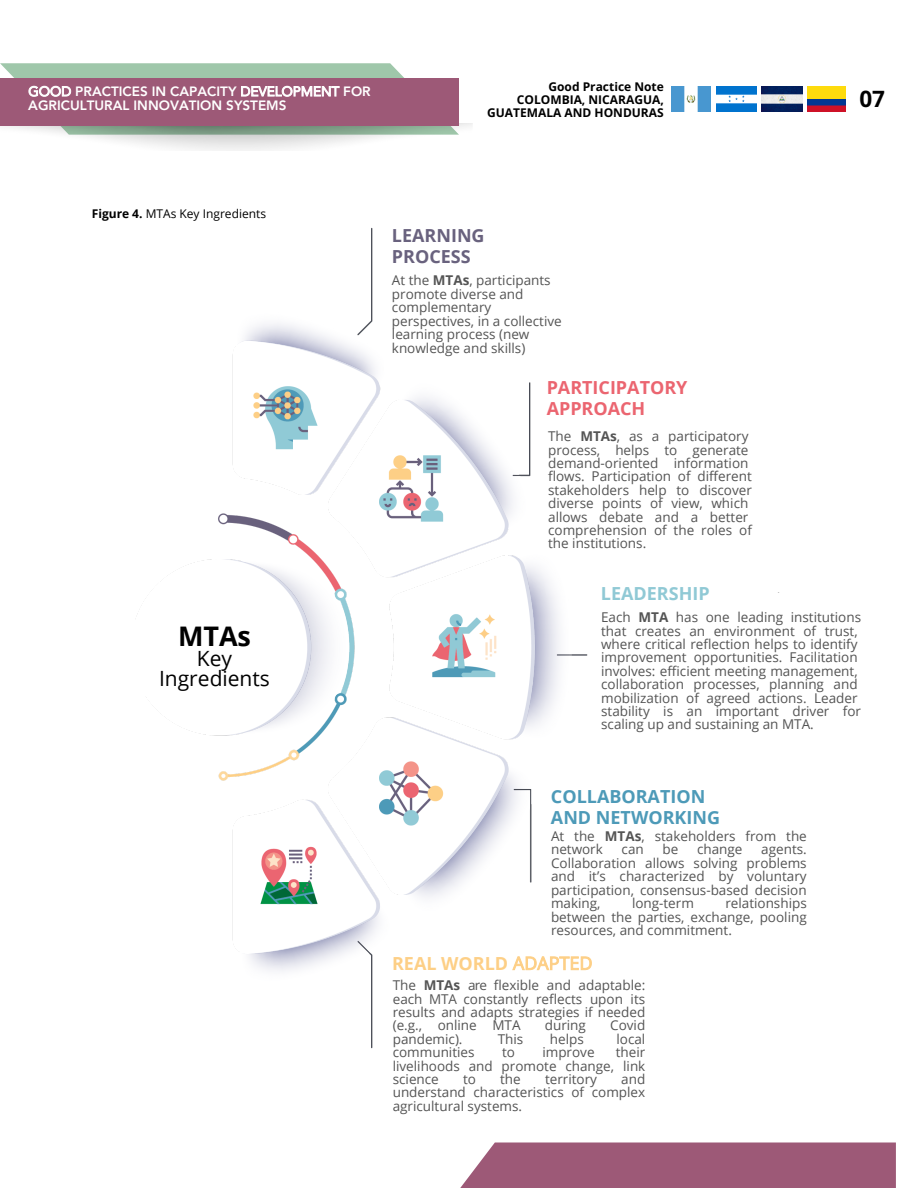
<style>
.page{position:relative;width:918px;height:1188px;background:#fff}
.page>*{position:absolute;margin:0;border:0;box-sizing:border-box;transform-origin:0 0}
.t1{font:700 27px "Open Sans";color:#000}
.t2{font:700 22.5px "Open Sans";color:#000}
.t3{font:21px "Open Sans";color:#000}
.t4{font:700 18px/20.4px "Open Sans";color:#4d9ab8}
.t5{font:700 18px/21.3px "Open Sans";color:#eb6570}
.t6{font:700 18px "Open Sans";color:#fdcf86}
.t7{font:700 18px/21.3px "Open Sans";color:#69627e}
.t8{font:700 18px "Open Sans";color:#90c9d5}
.t9{font:13.5px/13.4px "Open Sans";color:#545454;text-align:justify}
.t10{font:800 13.5px/14.4px "Avenir LT Pro";color:#fff}
.t11{font:700 12px/13px "Open Sans";color:#000;text-align:right}
.t12{font:12px "Open Sans";color:#000}
.s1{font-family:"Avenir LT";font-weight:400}
.s2{font-weight:700}
.s3{font-style:inherit}
.s4{font-weight:400}
</style>
<div class="page">
<svg style="left:0;top:63px;width:404px;height:63px;background:#a3c9ae"></svg>
<img style="left:1px;top:123px;width:471px;height:27px">
<img style="left:47px;top:125px;width:308px;height:9px">
<div style="left:0;top:78px;width:459px;height:47px;background:#9d5977"></div>
<div style="left:460px;top:1142px;width:436px;height:46px;background:#9d5977"></div>
<img style="left:807px;top:87px;width:38px;height:25px">
<img style="left:672px;top:87px;width:39px;height:25px">
<img style="left:717px;top:87px;width:39px;height:25px">
<img style="left:762px;top:87px;width:40px;height:25px">
<img style="left:137px;top:227px;width:643px;height:822px">
<div style="left:388px;top:226px;width:145px;height:42px;background:#fff"></div>
<div style="left:384px;top:272px;width:206px;height:100px;background:#fff"></div>
<div style="left:547px;top:377px;width:170px;height:43px;background:#fff"></div>
<div style="left:540px;top:424px;width:247px;height:128px;background:#fff"></div>
<div style="left:601px;top:568px;width:170px;height:20px;background:#fff"></div>
<div style="left:593px;top:593px;width:247px;height:184px;background:#fff"></div>
<div style="left:551px;top:782px;width:211px;height:42px;background:#fff"></div>
<div style="left:547px;top:829px;width:247px;height:125px;background:#fff"></div>
<div style="left:392px;top:948px;width:211px;height:21px;background:#fff"></div>
<div style="left:392px;top:975px;width:264px;height:124px;background:#fff"></div>
<div style="left:116px;top:621px;width:170px;height:75px;background:#fff"></div>
<p class="t10" style="left:28px;top:85px;width:344px"><span class="s1">GOOD</span> PRACTICES IN CAPACITY <span class="s1">DEVELOPMENT</span> FOR<br>AGRICULTURAL INNOVATION SYSTEMS</p>
<p class="t11" style="left:549px;top:79px;width:117px">Good Practice Note</p>
<p class="t11" style="left:487px;top:92px;width:178px">COLOMBIA, NICARAGUA,<br>GUATEMALA AND HONDURAS</p>
<p class="t2" style="left:859px;top:83px;width:27px">07</p>
<p class="t12" style="left:92px;top:206px;width:176px"><span class="s2">Figure 4.</span> MTAs Key Ingredients</p>
<p class="t1" style="left:178px;top:617px;width:75px">MTAs</p>
<p class="t3" style="left:197px;top:644px;width:37px">Key</p>
<p class="t3" style="left:159px;top:664px;width:112px">Ingredients</p>
<p class="t7" style="left:392px;top:224px;width:94px">LEARNING<br>PROCESS</p>
<p class="t9" style="left:392px;top:273px;width:171px;text-align:left">At the <span class="s2">MTAs</span>, participants promote diverse and complementary perspectives, in a collective learning process (new knowledge and skills)</p>
<p class="t5" style="left:547px;top:376px;width:142px">PARTICIPATORY<br>APPROACH</p>
<p class="t9" style="left:548px;top:429px;width:205px;text-align:left">The <span class="s2">MTAs</span>, as a participatory process, helps to generate demand-oriented information flows. Participation of different stakeholders help to discover diverse points of view, which allows debate and a better comprehension of the roles of the <span class="s3">i</span>nstitutions.</p>
<p class="t8" style="left:601px;top:581px;width:110px">LEADERSHIP</p>
<p class="t9" style="left:601px;top:610px;width:262px;text-align:left">Each <span class="s2">MTA</span> has one leading institutions that creates an environment of trust, where critical reflection helps to identify improvement opportunities. Facilitation involves: efficient meeting management, collaboration processes, planning and mobilization of agreed actions. Leader stability is an important driver for scaling up and sustain<span class="s3">ing</span> an MTA.</p>
<p class="t4" style="left:551px;top:786px;width:171px">COLLABORATION<br>AND NETWORKING</p>
<p class="t9" style="left:551px;top:829px;width:257px">At the <span class="s2">MTAs</span>, stakeholders from the network</p>
<p class="t9" style="left:622px;top:842px;width:24px">can</p>
<p class="t9" style="left:663px;top:842px;width:17px">be</p>
<p class="t9" style="left:697px;top:842px;width:47px">change</p>
<p class="t9" style="left:551px;top:842px;width:257px;text-indent:210px">agents.<br>Collaboration allows solving problems and it’s characterized by voluntary participation, consensus-based decision making,</p>
<p class="t9" style="left:551px;top:896px;width:257px;text-indent:174px">relationships between the parties, exchange, pooling resources, and commitment.</p>
<p class="t6" style="left:392px;top:950px;width:202px">REAL WORLD <span class="s4">ADAPTED</span></p>
<p class="t9" style="left:393px;top:978px;width:254px">The <span class="s2">MTAs</span> <span class="s3">are</span> flexible and adaptable: <span class="s3">each MTA</span> constantly reflects upon its results and adapts strategies if needed (e.g., online MTA</p>
<p class="t9" style="left:632px;top:896px;width:63px">long-term</p>
<p class="t9" style="left:545px;top:1019px;width:43px">during</p>
<p class="t9" style="left:610px;top:1019px;width:37px">Covid</p>
<p class="t9" style="left:393px;top:1032px;width:71px">pandemic).</p>
<p class="t9" style="left:498px;top:1032px;width:27px">This</p>
<p class="t9" style="left:550px;top:1032px;width:35px">helps</p>
<p class="t9" style="left:616px;top:1032px;width:30px">local</p>
<p class="t9" style="left:393px;top:1045px;width:83px">communities</p>
<p class="t9" style="left:502px;top:1045px;width:14px">to</p>
<p class="t9" style="left:542px;top:1045px;width:54px">improve</p>
<p class="t9" style="left:393px;top:1045px;width:254px;text-indent:223px">their livelihoods and promote change, link science</p>
<p class="t9" style="left:393px;top:1072px;width:254px;text-indent:229px">and understand characteristics of complex agricultural <span class="s3">s</span>ystems.</p>
<p class="t9" style="left:463px;top:1072px;width:14px">to</p>
<p class="t9" style="left:500px;top:1072px;width:22px">the</p>
<p class="t9" style="left:545px;top:1072px;width:53px">territory</p>
</div>
